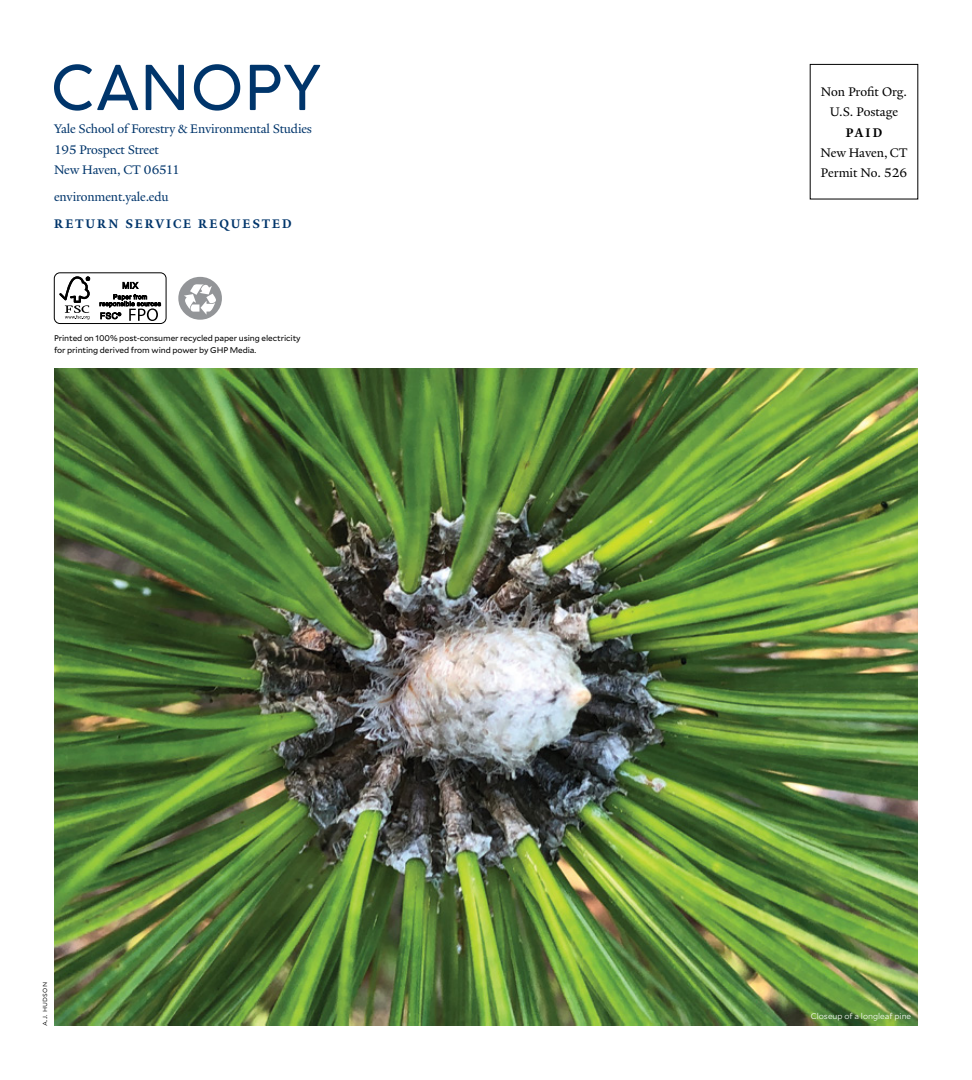
<style>
.page{position:relative;width:972px;height:1080px;background:#fff}
.page>*{position:absolute;margin:0;border:0;box-sizing:border-box;transform-origin:0 0}
.t1{font:13.5px/20.2px "Yale New";letter-spacing:-.01em;color:#00356b}
.t2{font:13.5px/20.2px "Yale New";letter-spacing:-.005em;color:#000;text-align:center}
.t3{font:700 13.5px "Yale New";letter-spacing:.14em;color:#00356b}
.t4{font:700 13.5px "Yale New";color:#000}
.t5{font:8.25px/11.2px "Mallory";letter-spacing:-.01em;color:#000}
.t6{font:300 8.25px "Mallory";color:#fff}
.t7{font:300 7.5px "Mallory";letter-spacing:.03em;color:#000}
</style>
<div class="page">
<img style="left:54px;top:368px;width:864px;height:658px">
<svg style="left:54px;top:64px;width:266px;height:47px"></svg>
<div style="left:54px;top:272px;width:112px;height:52px;border:1px solid #000;border-radius:6px"></div>
<svg style="left:59px;top:276px;width:31px;height:44px"></svg>
<svg style="left:100px;top:281px;width:61px;height:40px"></svg>
<svg style="left:178px;top:277px;width:44px;height:43px"></svg>
<h1 class="t1" style="left:54px;top:119px;width:260px">Yale School of Forestry &amp; Environmental Studies<br>195 Prospect Street<br>New Haven, CT 06511</h1>
<h1 class="t1" style="left:54px;top:186px;width:116px">environment.yale.edu</h1>
<h1 class="t3" style="left:54px;top:215px;width:239px">RETURN SERVICE REQUESTED</h1>
<p class="t5" style="left:54px;top:332px;width:248px">Printed on 100% post-consumer recycled paper using electricity for printing derived from wind power by GHP Media.</p>
<p class="t7" style="left:39px;top:1026px;width:45px;rotate:-90deg">a.j. hudson</p>
<h1 class="t2" style="left:821px;top:82px;width:88px">Non Profit Org.<br>U.S. Postage</h1>
<h1 class="t4" style="left:846px;top:124px;width:38px">PAID</h1>
<h1 class="t2" style="left:820px;top:142px;width:89px;text-align:left">New Haven, CT<br>Permit No. 526</h1>
<p class="t6" style="left:811px;top:1010px;width:102px">Closeup of a longleaf pine</p>
</div>
